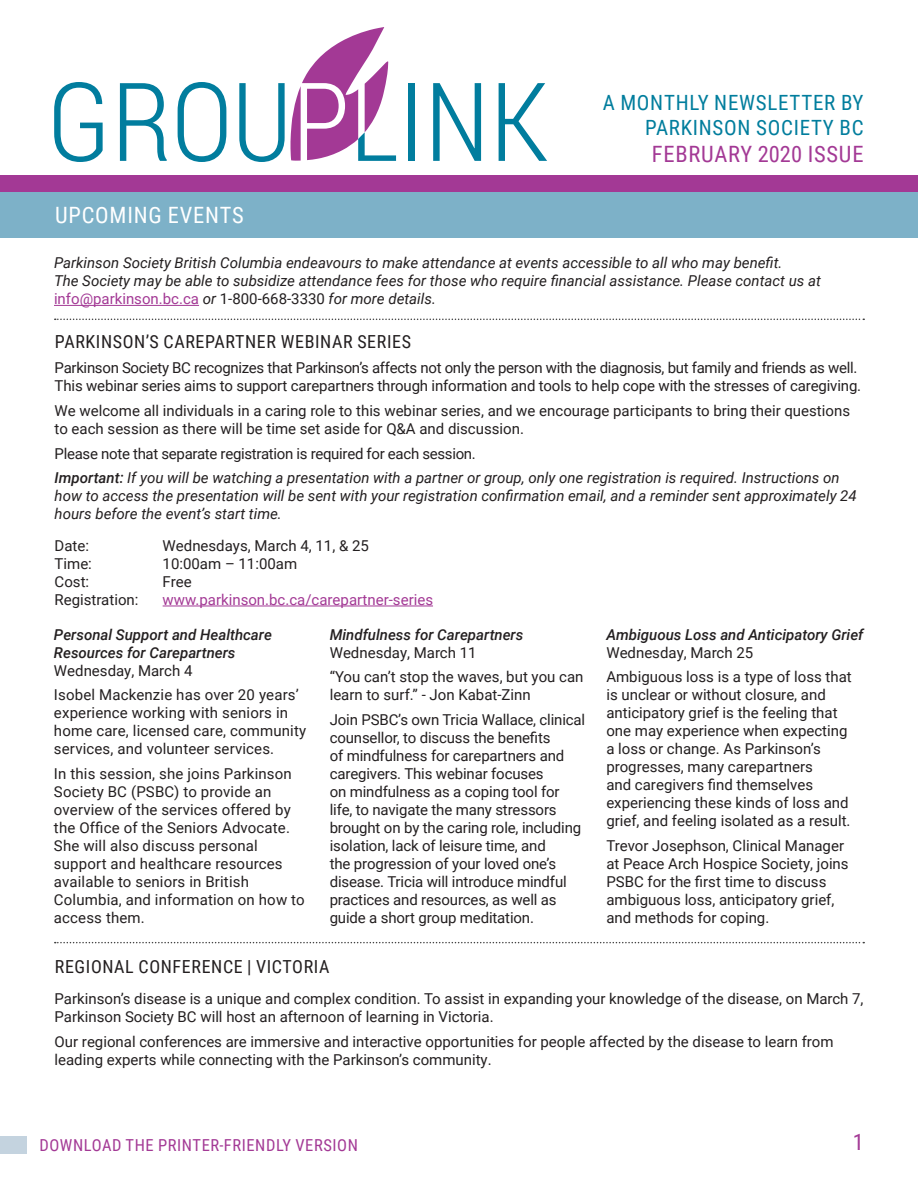
<style>
.page{position:relative;width:918px;height:1188px;background:#fff}
.page>*{position:absolute;margin:0;border:0;box-sizing:border-box;transform-origin:0 0}
.t1{font:22.5px "Roboto Condensed";letter-spacing:.035em;color:#a33995}
.t2{font:22.5px "Roboto Condensed";letter-spacing:.035em;color:#fff}
.t3{font:21px/25.2px "Roboto Condensed";letter-spacing:.035em;color:#017d9d;text-align:right}
.t4{font:18px "Roboto Condensed";letter-spacing:.035em;color:#231f20}
.t5{font:16.5px "Roboto Condensed";letter-spacing:.035em;color:#a33995}
.t6{font:15px/18px "Roboto";color:#231f20}
.t7{font:italic 15px/18px "Roboto";color:#231f20}
.t8{font:15px/18px "Roboto";letter-spacing:-.02em;color:#231f20}
.t9{font:italic 500 15px/18px "Roboto";color:#231f20}
.t10{font:15px "Roboto";color:#a33995}
.s1{font-style:normal;color:#a33995}
.s2{font-style:normal}
.s3{font-weight:500}
</style>
<div class="page">
<svg style="left:54px;top:82px;width:49px;height:80px"></svg>
<svg style="left:120px;top:83px;width:47px;height:78px"></svg>
<svg style="left:178px;top:82px;width:48px;height:80px"></svg>
<svg style="left:239px;top:27px;width:157px;height:135px"></svg>
<div style="left:408px;top:83px;width:7px;height:78px;background:#017d9e"></div>
<svg style="left:433px;top:83px;width:48px;height:78px"></svg>
<svg style="left:499px;top:83px;width:48px;height:78px"></svg>
<div style="left:1px;top:176px;width:917px;height:17px;background:#a33995"></div>
<div style="left:0;top:1137px;width:27px;height:17px;background:#c4d3df"></div>
<div style="left:1px;top:193px;width:917px;height:45px;background:#7db1c8"></div>
<svg style="left:55px;top:319px;width:809px;height:1px"></svg>
<svg style="left:55px;top:942px;width:809px;height:1px"></svg>
<hr style="left:54px;top:305px;width:145px;height:1px;background:#a33995">
<hr style="left:163px;top:606px;width:270px;height:1px;background:#a33995">
<h1 class="t2" style="left:55px;top:199px;width:190px">UPCOMING EVENTS</h1>
<h2 class="t3" style="left:603px;top:89px;width:262px">A MONTHLY NEWSLETTER BY<br>PARKINSON SOCIETY BC</h2>
<h1 class="t1" style="left:652px;top:138px;width:213px">FEBRUARY 2020 ISSUE</h1>
<p class="t7" style="left:54px;top:253px;width:768px">Parkinson Society British Columbia endeavours to make attendance at events accessible to all who may benefit.<br>The Society may be able to subsidize attendance fees for those who require financial assistance. Please contact us at <span class="s1">info@parkinson.bc.ca</span> or <span class="s2">1-800-668-3330</span> for more details.</p>
<p class="t4" style="left:55px;top:329px;width:358px">PARKINSON’S CAREPARTNER WEBINAR SERIES</p>
<p class="t8" style="left:55px;top:358px;width:808px">Parkinson Society BC recognizes that Parkinson’s affects not only the person with the diagnosis, but family and friends as well.<br>This webinar series aims to support carepartners through information and tools to help cope with the stresses of caregiving.</p>
<p class="t6" style="left:55px;top:401px;width:797px">We welcome all individuals in a caring role to this webinar series, and we encourage participants to bring their questions to each session as there will be time set aside for Q&amp;A and discussion.</p>
<p class="t7" style="left:55px;top:440px;width:786px;line-height:24.8px"><span class="s2">Please note that separate registration is required for each session.<br></span><span class="s3">Important:</span> If you will be watching a presentation with a partner or group, only one registration is required. Instructions on</p>
<p class="t7" style="left:55px;top:486px;width:804px">how to access the presentation will be sent with your registration confirmation email, and a reminder sent approximately 24 hours before the event’s start time.</p>
<p class="t6" style="left:55px;top:536px;width:36px">Date:</p>
<p class="t6" style="left:163px;top:536px;width:208px">Wednesdays, March 4, 11, &amp; 25</p>
<p class="t6" style="left:55px;top:554px;width:39px">Time:</p>
<p class="t6" style="left:163px;top:554px;width:136px">10:00am – 11:00am</p>
<p class="t6" style="left:55px;top:572px;width:36px">Cost:</p>
<p class="t6" style="left:163px;top:572px;width:31px">Free</p>
<p class="t6" style="left:55px;top:590px;width:85px">Registration:</p>
<p class="t10" style="left:163px;top:589px;width:272px">www.parkinson.bc.ca/carepartner-series</p>
<p class="t9" style="left:54px;top:625px;width:219px">Personal Support and Healthcare<br>Resources for Carepartners</p>
<p class="t6" style="left:54px;top:657px;width:246px;line-height:24.8px">Wednesday, March 4<br>Isobel Mackenzie has over 20 years’</p>
<p class="t6" style="left:54px;top:703px;width:254px">experience working with seniors in home care, licensed care, community services, and volunteer services.</p>
<p class="t6" style="left:54px;top:764px;width:252px">In this session, she joins Parkinson<br>Society BC (PSBC) to provide an overview of the services offered by the Office of the Seniors Advocate.<br>She will also discuss personal support and healthcare resources available to seniors in British<br>Columbia, and information on how to access them.</p>
<p class="t9" style="left:606px;top:625px;width:259px">Ambiguous Loss and Anticipatory Grief</p>
<p class="t6" style="left:606px;top:639px;width:247px;line-height:24.8px">Wednesday, March 25<br>Ambiguous loss is a type of loss that</p>
<p class="t6" style="left:606px;top:685px;width:246px">is unclear or without closure, and anticipatory grief is the feeling that one may experience when expecting a loss or change. As Parkinson’s progresses, many carepartners<br>and caregivers find themselves experiencing these kinds of loss and grief, and feeling isolated as a result.</p>
<p class="t6" style="left:606px;top:836px;width:244px">Trevor Josephson, Clinical Manager at Peace Arch Hospice Society, joins PSBC for the first time to discuss ambiguous loss, anticipatory grief, and methods for coping.</p>
<p class="t9" style="left:330px;top:625px;width:195px">Mindfulness for Carepartners</p>
<p class="t6" style="left:330px;top:639px;width:255px;line-height:24.8px">Wednesday, March 11<br>“You can’t stop the waves, but you can</p>
<p class="t6" style="left:330px;top:682px;width:257px;line-height:24.8px">learn to surf.” - Jon Kabat-Zinn<br>Join PSBC’s own Tricia Wallace, clinical</p>
<p class="t6" style="left:330px;top:728px;width:253px">counsellor, to discuss the benefits<br>of mindfulness for carepartners and caregivers. This webinar focuses<br>on mindfulness as a coping tool for life, to navigate the many stressors brought on by the caring role, including isolation, lack of leisure time, and<br>the progression of your loved one’s disease. Tricia will introduce mindful practices and resources, as well as guide a short group meditation.</p>
<p class="t4" style="left:55px;top:954px;width:276px">REGIONAL CONFERENCE | VICTORIA</p>
<p class="t6" style="left:55px;top:989px;width:811px">Parkinson’s disease is a unique and complex condition. To assist in expanding your knowledge of the disease, on March 7,<br>Parkinson Society BC will host an afternoon of learning in Victoria.</p>
<p class="t6" style="left:55px;top:1032px;width:780px">Our regional conferences are immersive and interactive opportunities for people affected by the disease to learn from leading experts while connecting with the Parkinson’s community.</p>
<p class="t5" style="left:39px;top:1134px;width:320px">DOWNLOAD THE PRINTER-FRIENDLY VERSION</p>
<h1 class="t1" style="left:853px;top:1126px;width:13px">1</h1>
</div>
